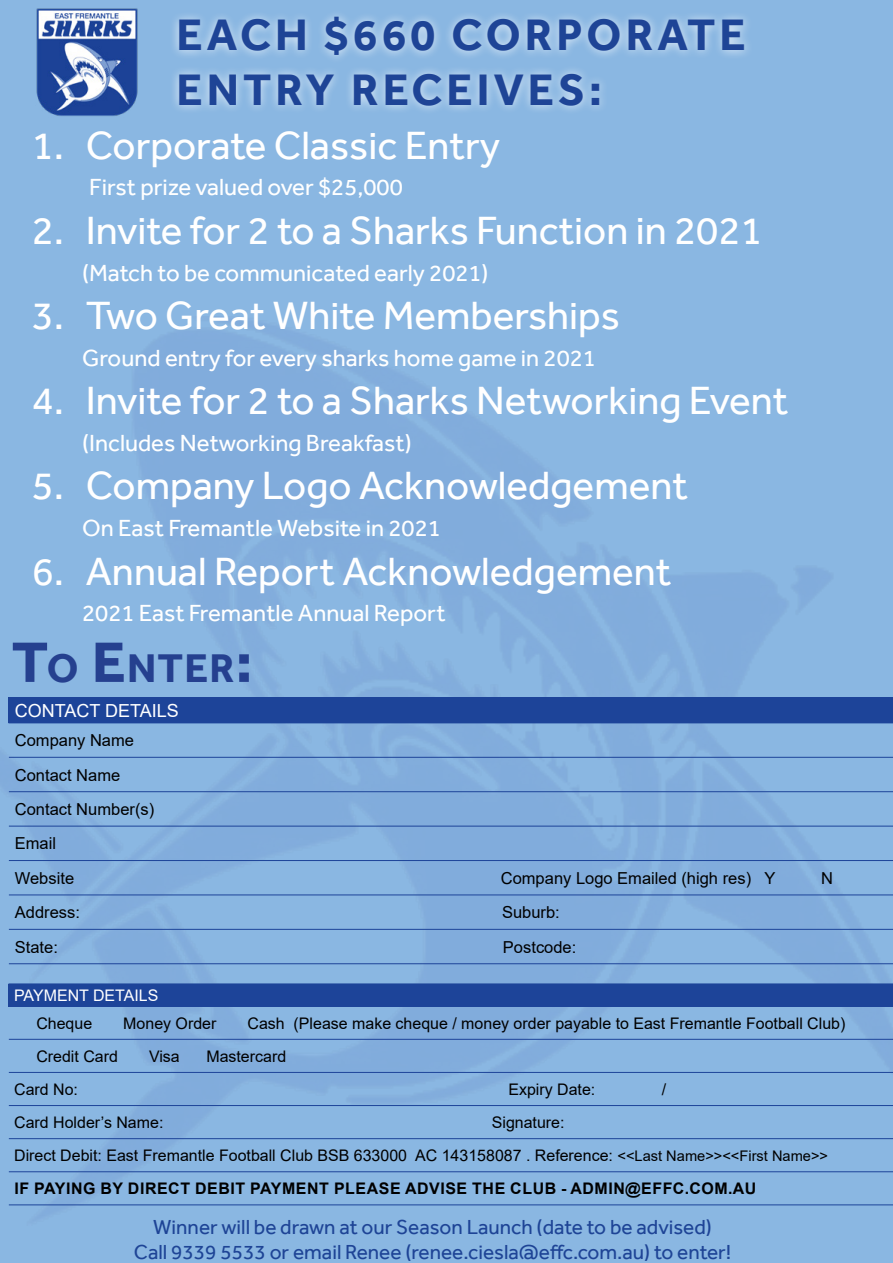
<style>
.page{position:relative;width:893px;height:1263px;background:#8ab7e2}
.page>*{position:absolute;margin:0;border:0;box-sizing:border-box;transform-origin:0 0}
.t1{font:700 45.3px/54.4px "Effra";letter-spacing:.09em;color:#1e4496}
.t2{font:700 41.1px "Effra";color:#25408f}
.t3{font:40.5px "Effra";color:#fff}
.t4{font:24px "Effra";color:#fff}
.t5{font:20.85px/25px "Effra";color:#1e4496;text-align:center}
.t6{font:18px "Arial";color:#fff}
.t7{font:16.5px/34.3px "Arial";color:#000}
.t8{font:15.9px/33.2px "Arial";color:#000}
.t9{font:15.9px "Arial";color:#fff}
.s1{font-size:58.8px}
.s2{font-size:14.7px}
.s3{font-weight:700}
</style>
<div class="page">
<img style="left:30px;top:4px;width:115px;height:115px">
<img style="left:0;top:317px;width:893px;height:908px">
<div style="left:170px;top:9px;width:583px;height:106px;background:#fff;opacity:.75"></div>
<div style="left:9px;top:984px;width:884px;height:22px;background:#1d4499"></div>
<hr style="left:9px;top:983px;width:884px;height:1px;background:#1d4499">
<hr style="left:9px;top:1006px;width:884px;height:1px;background:#1d4499">
<hr style="left:9px;top:1039px;width:884px;height:1px;background:#1d4499">
<hr style="left:9px;top:1072px;width:884px;height:1px;background:#1d4499">
<hr style="left:9px;top:1105px;width:884px;height:1px;background:#1d4499">
<hr style="left:9px;top:1138px;width:884px;height:1px;background:#1d4499">
<hr style="left:9px;top:1171px;width:884px;height:1px;background:#1d4499">
<hr style="left:9px;top:1204px;width:884px;height:1px;background:#1d4499">
<div style="left:9px;top:698px;width:884px;height:25px;background:#1d4499"></div>
<hr style="left:9px;top:697px;width:884px;height:1px;background:#1d4499">
<hr style="left:9px;top:757px;width:884px;height:1px;background:#1d4499">
<hr style="left:9px;top:791px;width:884px;height:1px;background:#1d4499">
<hr style="left:9px;top:826px;width:884px;height:1px;background:#1d4499">
<hr style="left:9px;top:860px;width:884px;height:1px;background:#1d4499">
<hr style="left:9px;top:894px;width:884px;height:1px;background:#1d4499">
<hr style="left:9px;top:929px;width:884px;height:1px;background:#1d4499">
<hr style="left:9px;top:963px;width:884px;height:1px;background:#1d4499">
<h1 class="t1" style="left:176px;top:8px;width:571px">EACH $660 CORPORATE<br>ENTRY RECEIVES:</h1>
<h3 class="t3" style="left:32px;top:121px;width:470px">1. Corporate Classic Entry</h3>
<h3 class="t4" style="left:89px;top:173px;width:315px">First prize valued over $25,000</h3>
<h3 class="t3" style="left:32px;top:206px;width:732px">2. Invite for 2 to a Sharks Function in 2021</h3>
<h3 class="t4" style="left:82px;top:258px;width:408px">(Match to be communicated early 2021)</h3>
<h3 class="t3" style="left:32px;top:291px;width:590px">3. Two Great White Memberships</h3>
<h3 class="t4" style="left:82px;top:343px;width:515px">Ground entry for every sharks home game in 2021</h3>
<h3 class="t3" style="left:32px;top:377px;width:758px">4. Invite for 2 to a Sharks Networking Event</h3>
<h3 class="t4" style="left:82px;top:428px;width:331px">(Includes Networking Breakfast)</h3>
<h3 class="t3" style="left:32px;top:462px;width:658px">5. Company Logo Acknowledgement</h3>
<h3 class="t4" style="left:82px;top:514px;width:360px">On East Fremantle Website in 2021</h3>
<h3 class="t3" style="left:32px;top:547px;width:641px">6. Annual Report Acknowledgement</h3>
<h3 class="t4" style="left:82px;top:599px;width:365px">2021 East Fremantle Annual Report</h3>
<h2 class="t2" style="left:12px;top:644px;width:242px"><span class="s1">T</span>O <span class="s1">E</span>NTER<span class="s1">:</span></h2>
<p class="t6" style="left:15px;top:698px;width:166px">CONTACT DETAILS</p>
<p class="t7" style="left:15px;top:723px;width:141px">Company Name<br>Contact Name<br>Contact Number(s)<br>Email<br>Website</p>
<p class="t7" style="left:501px;top:861px;width:276px">Company Logo Emailed (high res) Y</p>
<p class="t7" style="left:821px;top:861px;width:13px">N</p>
<p class="t7" style="left:15px;top:895px;width:67px">Address:</p>
<p class="t7" style="left:502px;top:895px;width:59px">Suburb:</p>
<p class="t7" style="left:15px;top:929px;width:45px">State:</p>
<p class="t7" style="left:503px;top:929px;width:75px">Postcode:</p>
<p class="t9" style="left:14px;top:984px;width:146px">PAYMENT DETAILS</p>
<p class="t8" style="left:36px;top:1006px;width:57px">Cheque</p>
<p class="t8" style="left:123px;top:1006px;width:95px">Money Order</p>
<p class="t8" style="left:247px;top:1006px;width:599px">Cash (Please make cheque / money order payable to East Fremantle Football Club)</p>
<p class="t8" style="left:36px;top:1039px;width:83px">Credit Card</p>
<p class="t8" style="left:149px;top:1039px;width:32px">Visa</p>
<p class="t8" style="left:206px;top:1039px;width:81px">Mastercard</p>
<p class="t8" style="left:14px;top:1072px;width:65px">Card No:</p>
<p class="t8" style="left:508px;top:1072px;width:88px">Expiry Date:</p>
<p class="t8" style="left:662px;top:1072px;width:6px">/</p>
<p class="t8" style="left:14px;top:1106px;width:151px">Card Holder’s Name:</p>
<p class="t8" style="left:14px;top:1106px;width:815px;text-indent:478px">Signature:<br>Direct Debit: East Fremantle Football Club BSB 633000 AC 143158087 . Reference: <span class="s2">&lt;&lt;Last Name&gt;&gt;&lt;&lt;First Name&gt;&gt;<br></span><span class="s3">IF PAYING BY DIRECT DEBIT PAYMENT PLEASE ADVISE THE CLUB - ADMIN@EFFC.COM.AU</span></p>
<h3 class="t5" style="left:134px;top:1215px;width:599px">Winner will be drawn at our Season Launch (date to be advised)<br>Call 9339 5533 or email Renee (renee.ciesla@effc.com.au) to enter!</h3>
</div>
